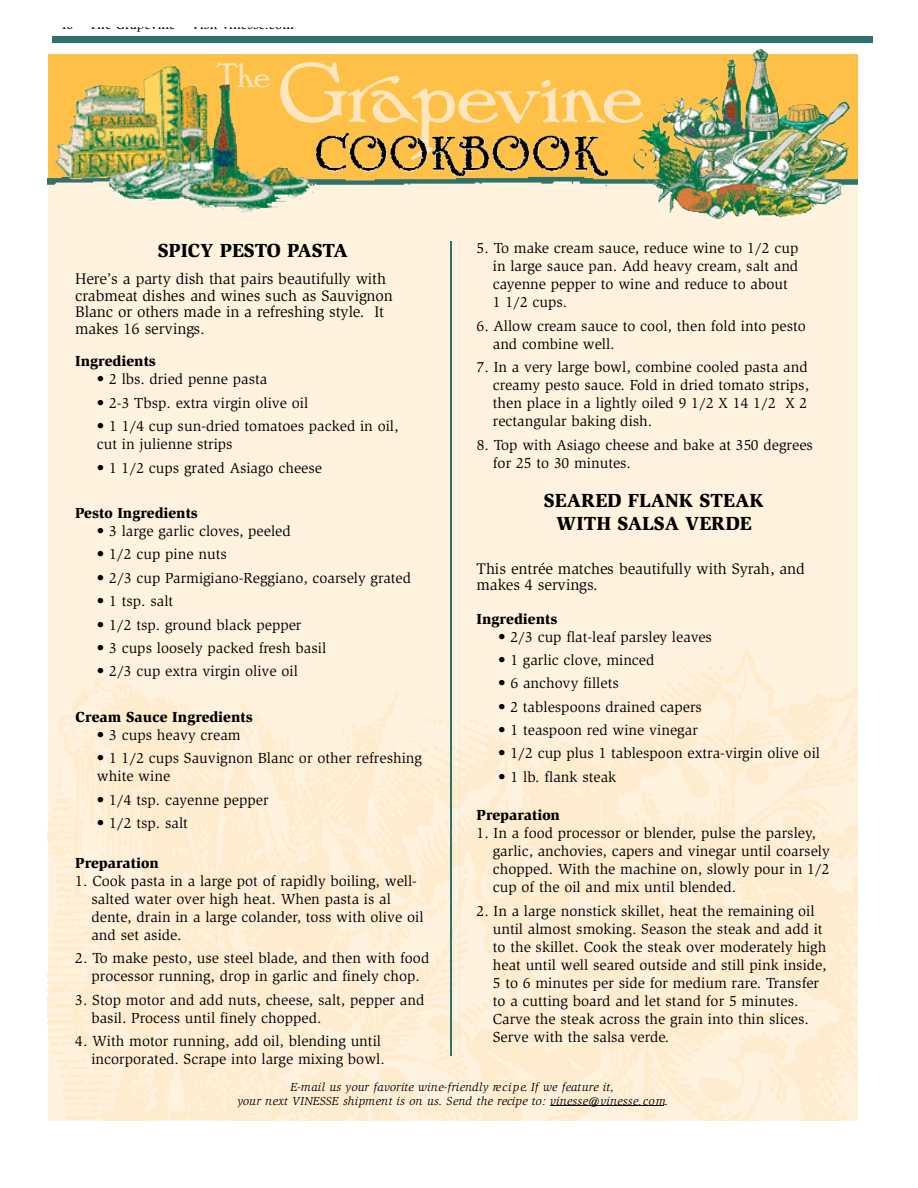
<style>
.page{position:relative;width:918px;height:1188px;background:#fff}
.page>*{position:absolute;margin:0;border:0;box-sizing:border-box;transform-origin:0 0}
.t1{font:90px "P22 Arts And Crafts Hunter";color:#ffe6bd}
.t2{font:36px "P22 Arts And Crafts Hunter";color:#ffe6bd}
.t3{font:900 19.5px/23.4px "Slimbach";color:#000;text-align:center}
.t4{font:15.75px/16.5px "Slimbach";color:#000}
.t5{font:15px/18px "Slimbach";color:#000}
.t6{font:900 15px "Slimbach";color:#000}
.t7{font:13.5px "Slimbach";color:#000}
.t8{font:italic 12px/13.6px "Slimbach";color:#000;text-align:center}
</style>
<div class="page">
<div style="left:48px;top:161px;width:810px;height:960px;background:#fff2df"></div>
<img style="left:48px;top:54px;width:810px;height:114px">
<img style="left:48px;top:168px;width:810px;height:28px">
<img style="left:48px;top:640px;width:810px;height:481px">
<hr style="left:550px;top:1106px;width:89px;height:1px;background:#000">
<svg style="left:639px;top:1106px;width:25px;height:1px"></svg>
<hr style="left:450px;top:241px;width:1px;height:815px;background:#2e716d">
<img style="left:316px;top:134px;width:292px;height:35px">
<img style="left:316px;top:169px;width:292px;height:7px">
<div style="left:52px;top:37px;width:821px;height:6px;background:#2e716d"></div>
<img style="left:175px;top:67px;width:46px;height:81px">
<img style="left:760px;top:49px;width:73px;height:70px">
<p class="t7" style="left:61px;top:19px;width:235px">10 • The Grapevine • Visit vinesse.com</p>
<h2 class="t2" style="left:216px;top:64px;width:56px">The</h2>
<h1 class="t1" style="left:278px;top:63px;width:367px">Grapevine</h1>
<p class="t5" style="left:493px;top:241px;width:307px;text-indent:-16px">5. To make cream sauce, reduce wine to 1/2 cup in large sauce pan. Add heavy cream, salt and cayenne pepper to wine and reduce to about 1 1/2 cups.</p>
<p class="t5" style="left:493px;top:318px;width:315px;text-indent:-16px">6. Allow cream sauce to cool, then fold into pesto and combine well.</p>
<p class="t5" style="left:493px;top:359px;width:318px;text-align:justify;text-indent:-16px">7. In a very large bowl, combine cooled pasta and creamy pesto sauce. Fold in dried tomato strips, then place in a lightly oiled 9 1/2 X 14 1/2 X 2 rectangular baking dish.</p>
<p class="t5" style="left:493px;top:437px;width:322px;text-indent:-16px">8. Top with Asiago cheese and bake at 350 degrees for 25 to 30 minutes.</p>
<h3 class="t3" style="left:544px;top:490px;width:221px">SEARED FLANK STEAK<br>WITH SALSA VERDE</h3>
<p class="t4" style="left:477px;top:561px;width:330px">This entrée matches beautifully with Sy rah, and m a kes 4 servings.</p>
<p class="t6" style="left:477px;top:613px;width:82px">Ingredients</p>
<p class="t5" style="left:498px;top:629px;width:215px">• 2/3 cup flat-leaf parsley leaves</p>
<p class="t5" style="left:498px;top:652px;width:158px">• 1 garlic clove, minced</p>
<p class="t5" style="left:498px;top:675px;width:122px">• 6 anchovy fillets</p>
<p class="t5" style="left:498px;top:699px;width:205px">• 2 tablespoons drained capers</p>
<p class="t5" style="left:498px;top:722px;width:201px">• 1 teaspoon red wine vinegar</p>
<p class="t5" style="left:498px;top:746px;width:323px">• 1/2 cup plus 1 tablespoon extra-virgin olive oil</p>
<p class="t5" style="left:498px;top:769px;width:120px">• 1 lb. flank steak</p>
<p class="t6" style="left:477px;top:810px;width:85px">Preparation</p>
<p class="t5" style="left:493px;top:826px;width:339px;text-indent:-16px">1. In a food processor or blender, pulse the parsley, garlic, anchovies, capers and vinegar until coarsely chopped. With the machine on, slowly pour in 1/2 cup of the oil and mix until blended.</p>
<p class="t5" style="left:493px;top:903px;width:335px;text-indent:-16px">2. In a large nonstick skillet, heat the remaining oil until almost smoking. Season the steak and add it to the skillet. Cook the steak over moderately high heat until well seared outside and still pink inside, 5 to 6 minutes per side for medium rare. Transfer to a cutting board and let stand for 5 minutes.<br>Carve the steak across the grain into thin slices.<br>Serve with the salsa verde.</p>
<h3 class="t3" style="left:158px;top:240px;width:192px">SPICY PESTO PASTA</h3>
<p class="t4" style="left:75px;top:272px;width:319px">H e re ’s a party dish that pairs beautifully with c rabmeat dishes and wines such as Sauvignon Blanc or others made in a re freshing style. It m a kes 16 servings.</p>
<p class="t6" style="left:75px;top:356px;width:82px">Ingredients</p>
<p class="t5" style="left:97px;top:372px;width:172px">• 2 lbs. dried penne pasta</p>
<p class="t5" style="left:97px;top:395px;width:213px">• 2-3 Tbsp. extra virgin olive oil</p>
<p class="t5" style="left:97px;top:418px;width:303px">• 1 1/4 cup sun-dried tomatoes packed in oil, cut in julienne strips</p>
<p class="t5" style="left:97px;top:460px;width:227px">• 1 1/2 cups grated Asiago cheese</p>
<p class="t6" style="left:75px;top:507px;width:124px">Pesto Ingredients</p>
<p class="t5" style="left:97px;top:523px;width:195px">• 3 large garlic cloves, peeled</p>
<p class="t5" style="left:97px;top:547px;width:131px">• 1/2 cup pine nuts</p>
<p class="t5" style="left:97px;top:570px;width:316px">• 2/3 cup Parmigiano-Reggiano, coarsely grated</p>
<p class="t5" style="left:97px;top:593px;width:78px">• 1 tsp. salt</p>
<p class="t5" style="left:97px;top:617px;width:206px">• 1/2 tsp. ground black pepper</p>
<p class="t5" style="left:97px;top:640px;width:231px">• 3 cups loosely packed fresh basil</p>
<p class="t5" style="left:97px;top:663px;width:202px">• 2/3 cup extra virgin olive oil</p>
<p class="t6" style="left:75px;top:711px;width:179px">Cream Sauce Ingredients</p>
<p class="t5" style="left:97px;top:727px;width:145px">• 3 cups heavy cream</p>
<p class="t5" style="left:97px;top:750px;width:327px">• 1 1/2 cups Sauvignon Blanc or other refreshing white wine</p>
<p class="t5" style="left:97px;top:792px;width:173px">• 1/4 tsp. cayenne pepper</p>
<p class="t5" style="left:97px;top:815px;width:93px">• 1/2 tsp. salt</p>
<p class="t6" style="left:75px;top:857px;width:85px">Preparation</p>
<p class="t5" style="left:91px;top:873px;width:334px;text-indent:-16px">1. Cook pasta in a large pot of rapidly boiling, well&shy;salted water over high heat. When pasta is al dente, drain in a large colander, toss with olive oil and set aside.</p>
<p class="t5" style="left:75px;top:950px;width:356px;text-align:center">2. To make pesto, use steel blade, and then with food processor running, drop in garlic and finely chop.</p>
<p class="t5" style="left:91px;top:992px;width:334px;text-indent:-16px">3. Stop motor and add nuts, cheese, salt, pepper and basil. Process until finely chopped.</p>
<p class="t5" style="left:75px;top:1033px;width:311px;text-align:right">4. With motor running, add oil, blending until incorporated. Scrape into large mixing bowl.</p>
<p class="t8" style="left:238px;top:1081px;width:432px">E-mail us your favorite wine-friendly re c i p e. If we feature it,<br>your next VINESSE shipment is on us. Send the recipe to: v in e s s e @ v in e s s e. c o m.</p>
</div>
